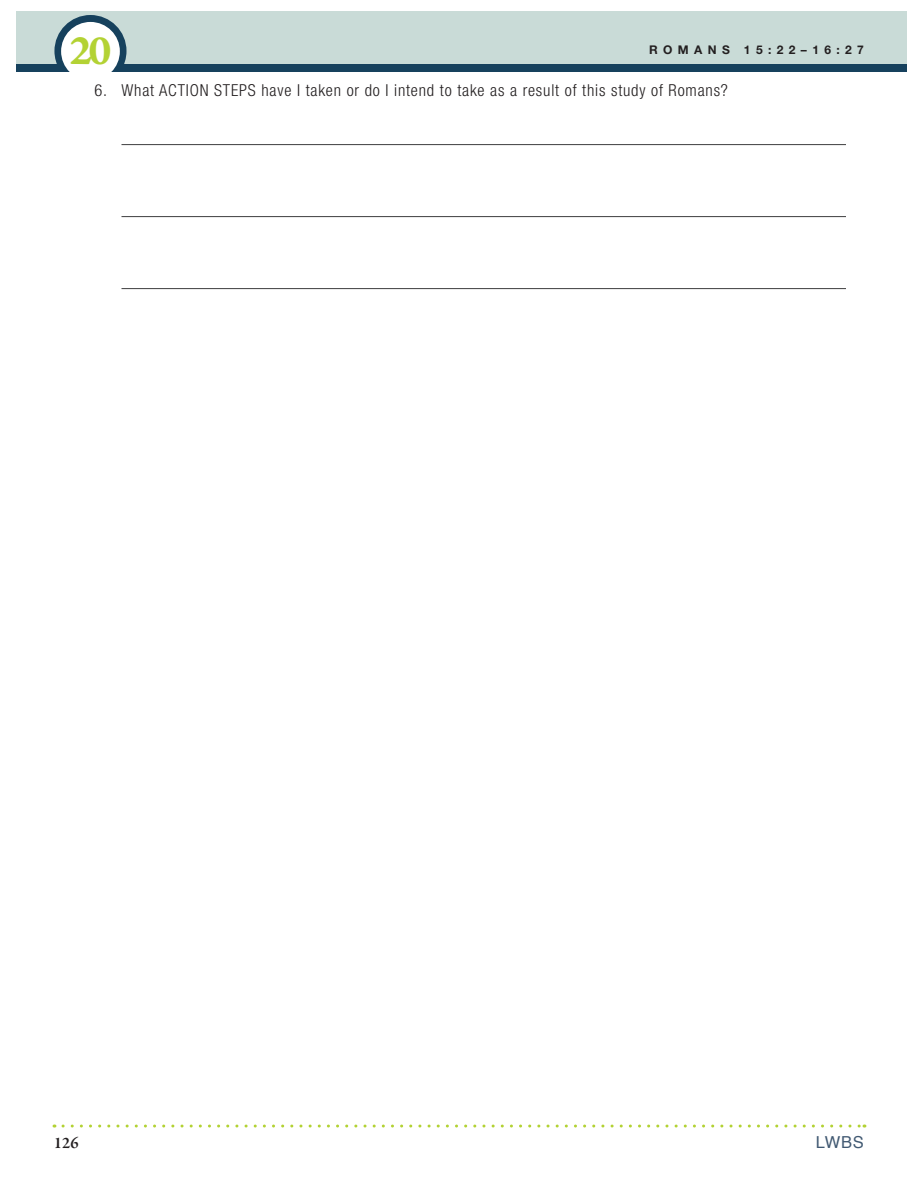
<style>
.page{position:relative;width:918px;height:1188px;background:#fff}
.page>*{position:absolute;margin:0;border:0;box-sizing:border-box;transform-origin:0 0}
.t1{font:45px "Garamond Premr Pro Smbd Capt";color:#b3d234}
.PA_rule{font:300 condensed 16.5px "Helvetica Neue LT Std";letter-spacing:.05em;color:#231f20}
.t2{font:16.5px "Helvetica";color:#415972}
.t3{font:600 16.5px "Garamond Premr Pro";color:#231f20}
.t4{font:700 12px "Helvetica Neue LT Std";letter-spacing:.45em;color:#231f20}
</style>
<div class="page">
<div style="left:17px;top:64px;width:890px;height:8px;background:#16415d"></div>
<svg style="left:63px;top:1125px;width:802px;height:3px"></svg>
<div style="left:17px;top:11px;width:890px;height:53px;background:#c9dbd7"></div>
<svg style="left:54px;top:15px;width:73px;height:53px"></svg>
<div style="left:61px;top:22px;width:59px;height:59px;background:#fff;border-radius:50%"></div>
<hr style="left:122px;top:144px;width:724px;height:1px;background:#3e3e3f">
<hr style="left:122px;top:216px;width:724px;height:1px;background:#3e3e3f">
<hr style="left:122px;top:288px;width:724px;height:1px;background:#3e3e3f">
<h1 class="t1" style="left:69px;top:24px;width:44px">20</h1>
<p class="t4" style="left:649px;top:42px;width:42px">ROMA</p>
<p class="t4" style="left:708px;top:42px;width:158px">NS 15:22–16:27</p>
<p class="PA_rule" style="left:94px;top:81px;width:635px">6. What ACTION STEPS have I taken or do I intend to take as a result of this study of Romans?</p>
<p class="t3" style="left:54px;top:1132px;width:26px">126</p>
<p class="t2" style="left:816px;top:1129px;width:50px">LWBS</p>
</div>
